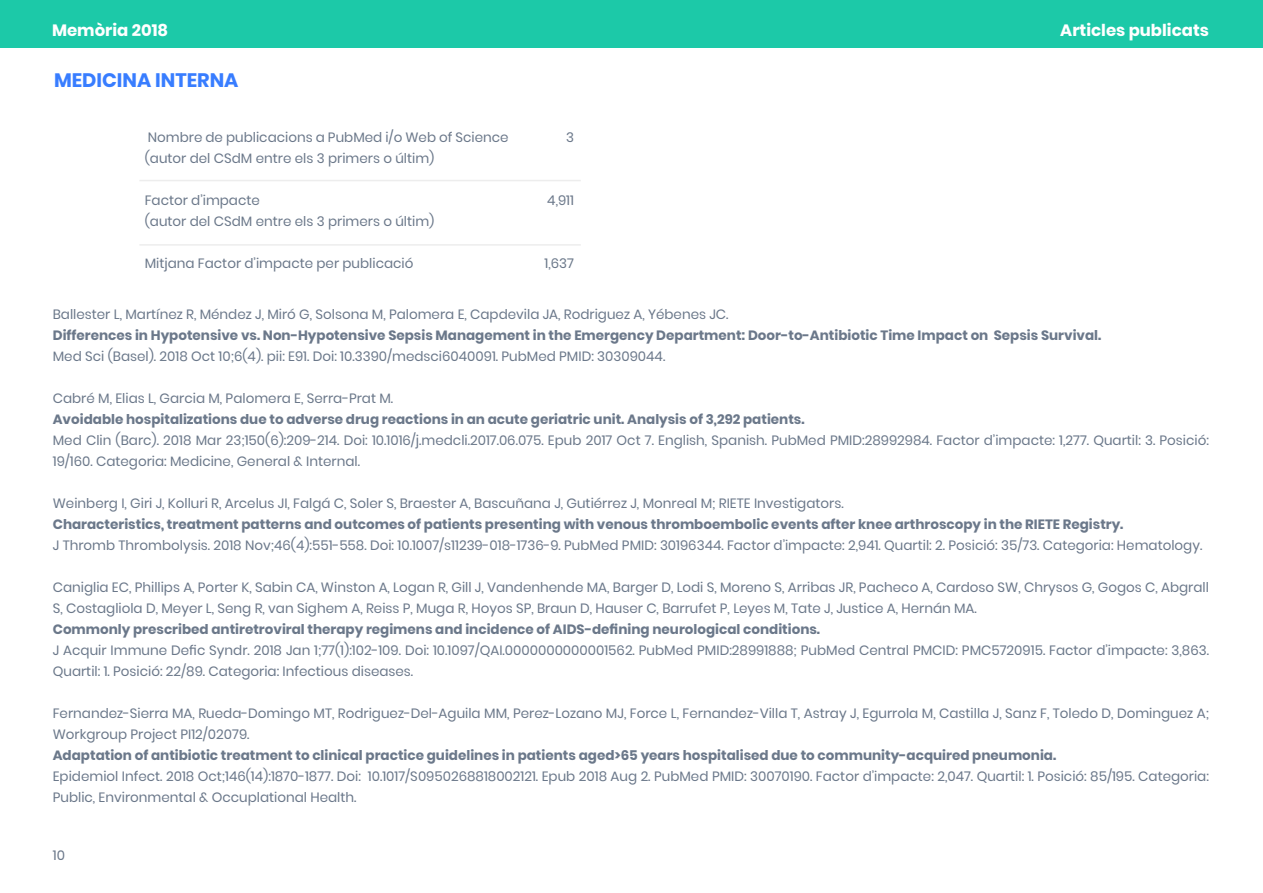
<style>
.page{position:relative;width:1263px;height:893px;background:#fff}
.page>*{position:absolute;margin:0;border:0;box-sizing:border-box;transform-origin:0 0}
.t1{font:700 19.5px "Poppins";color:#387dff}
.t2{font:700 16.5px "Poppins";color:#fff}
.t3{font:13.5px/21px "Poppins";color:#6b788a}
.t4{font:700 13.5px "Poppins";color:#6b788a}
</style>
<div class="page">
<hr style="left:139px;top:180px;width:442px;height:1px;background:#ededed">
<hr style="left:139px;top:244px;width:442px;height:2px;background:#ededed">
<div style="left:0;top:0;width:1263px;height:47px;background:#1cc9a8"></div>
<p class="t2" style="left:52px;top:20px;width:118px">Memòria 2018</p>
<p class="t2" style="left:1060px;top:20px;width:150px">Articles publicats</p>
<h1 class="t1" style="left:54px;top:69px;width:186px">MEDICINA INTERNA</h1>
<p class="t3" style="left:145px;top:127px;width:365px">Nombre de publicacions a PubMed i/o Web of Science (autor del CSdM entre els 3 primers o últim)</p>
<p class="t3" style="left:145px;top:190px;width:291px">Factor d’impacte<br>(autor del CSdM entre els 3 primers o últim)</p>
<p class="t3" style="left:145px;top:253px;width:270px">Mitjana Factor d’impacte per publicació</p>
<p class="t3" style="left:566px;top:127px;width:9px">3</p>
<p class="t3" style="left:547px;top:190px;width:28px">4,911</p>
<p class="t3" style="left:545px;top:253px;width:31px">1,637</p>
<p class="t3" style="left:53px;top:304px;width:677px">Ballester L, Martínez R, Méndez J, Miró G, Solsona M, Palomera E, Capdevila JA, Rodriguez A, Yébenes JC.</p>
<p class="t4" style="left:53px;top:328px;width:1050px">Differences in Hypotensive vs. Non-Hypotensive Sepsis Management in the Emergency Department: Door-to-Antibiotic Time Impact on Sepsis Survival.</p>
<p class="t3" style="left:53px;top:346px;width:614px">Med Sci (Basel). 2018 Oct 10;6(4). pii: E91. Doi: 10.3390/medsci6040091. PubMed PMID: 30309044.</p>
<p class="t3" style="left:53px;top:388px;width:342px">Cabré M, Elias L, Garcia M, Palomera E, Serra-Prat M.</p>
<p class="t4" style="left:53px;top:412px;width:753px">Avoidable hospitalizations due to adverse drug reactions in an acute geriatric unit. Analysis of 3,292 patients.</p>
<p class="t3" style="left:53px;top:430px;width:1158px">Med Clin (Barc). 2018 Mar 23;150(6):209-214. Doi: 10.1016/j.medcli.2017.06.075. Epub 2017 Oct 7. English, Spanish. PubMed PMID:28992984. Factor d’impacte: 1,277. Quartil: 3. Posició:<br>19/160. Categoria: Medicine, General &amp; Internal.</p>
<p class="t3" style="left:53px;top:493px;width:792px">Weinberg I, Giri J, Kolluri R, Arcelus JI, Falgá C, Soler S, Braester A, Bascuñana J, Gutiérrez J, Monreal M; RIETE Investigators.</p>
<p class="t4" style="left:53px;top:517px;width:1072px">Characteristics, treatment patterns and outcomes of patients presenting with venous thromboembolic events after knee arthroscopy in the RIETE Registry.</p>
<p class="t3" style="left:53px;top:535px;width:1151px">J Thromb Thrombolysis. 2018 Nov;46(4):551-558. Doi: 10.1007/s11239-018-1736-9. PubMed PMID: 30196344. Factor d’impacte: 2,941. Quartil: 2. Posició: 35/73. Categoria: Hematology.</p>
<p class="t3" style="left:53px;top:577px;width:1158px">Caniglia EC, Phillips A, Porter K, Sabin CA, Winston A, Logan R, Gill J, Vandenhende MA, Barger D, Lodi S, Moreno S, Arribas JR, Pacheco A, Cardoso SW, Chrysos G, Gogos C, Abgrall<br>S, Costagliola D, Meyer L, Seng R, van Sighem A, Reiss P, Muga R, Hoyos SP, Braun D, Hauser C, Barrufet P, Leyes M, Tate J, Justice A, Hernán MA.</p>
<p class="t4" style="left:53px;top:622px;width:769px">Commonly prescribed antiretroviral therapy regimens and incidence of AIDS-defining neurological conditions.</p>
<p class="t3" style="left:53px;top:640px;width:1158px">J Acquir Immune Defic Syndr. 2018 Jan 1;77(1):102-109. Doi: 10.1097/QAI.0000000000001562. PubMed PMID:28991888; PubMed Central PMCID: PMC5720915. Factor d’impacte: 3,863.<br>Quartil: 1. Posició: 22/89. Categoria: Infectious diseases.</p>
<p class="t3" style="left:53px;top:703px;width:1158px">Fernandez-Sierra MA, Rueda-Domingo MT, Rodriguez-Del-Aguila MM, Perez-Lozano MJ, Force L, Fernandez-Villa T, Astray J, Egurrola M, Castilla J, Sanz F, Toledo D, Dominguez A;<br>Workgroup Project PI12/02079.</p>
<p class="t4" style="left:53px;top:748px;width:1005px">Adaptation of antibiotic treatment to clinical practice guidelines in patients aged&gt;65 years hospitalised due to community-acquired pneumonia.</p>
<p class="t3" style="left:53px;top:766px;width:1158px">Epidemiol Infect. 2018 Oct;146(14):1870-1877. Doi: 10.1017/S0950268818002121. Epub 2018 Aug 2. PubMed PMID: 30070190. Factor d’impacte: 2,047. Quartil: 1. Posició: 85/195. Categoria:<br>Public, Environmental &amp; Occuplational Health.</p>
<p class="t3" style="left:53px;top:845px;width:14px">10</p>
</div>
